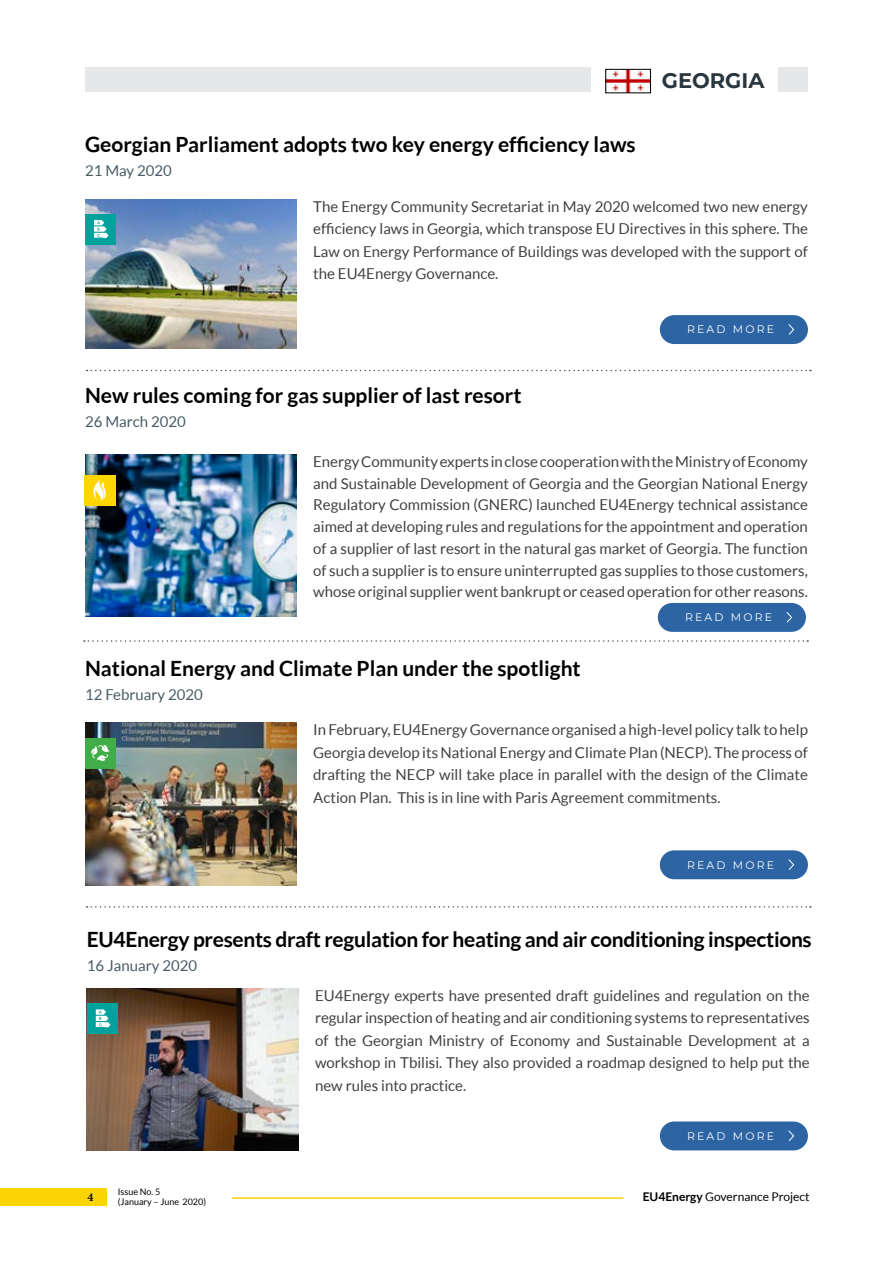
<style>
.page{position:relative;width:893px;height:1263px;background:#fff}
.page>*{position:absolute;margin:0;border:0;box-sizing:border-box;transform-origin:0 0}
.t1{font:700 21px "Lato";color:#000}
.t2{font:700 21px "Montserrat";color:#29363e}
.t3{font:15px/22.5px "Lato";color:#414042;text-align:justify}
.t4{font:15px "Lato";color:#475c66}
.t5{font:12px "Lato";color:#000}
.t6{font:700 12px "Minion Pro";color:#000}
.t7{font:10.95px "Montserrat";letter-spacing:.2em;color:#fff}
.t8{font:9px/10.8px "Lato";color:#000}
.s1{font-weight:700}
</style>
<div class="page">
<img style="left:85px;top:454px;width:211px;height:162px">
<img style="left:608px;top:71px;width:41px;height:20px">
<div style="left:85px;top:68px;width:505px;height:24px;background:#e6e7e8"></div>
<div style="left:778px;top:68px;width:30px;height:24px;background:#e6e7e8"></div>
<div style="left:606px;top:69px;width:45px;height:24px;border:1px solid #000"></div>
<img style="left:85px;top:199px;width:211px;height:150px">
<svg style="left:87px;top:370px;width:724px;height:1px"></svg>
<svg style="left:84px;top:640px;width:724px;height:2px"></svg>
<svg style="left:87px;top:906px;width:724px;height:2px"></svg>
<div style="left:85px;top:214px;width:30px;height:30px;background:#00a29b"></div>
<svg style="left:94px;top:220px;width:15px;height:18px"></svg>
<div style="left:85px;top:475px;width:31px;height:30px;background:#ffd500"></div>
<svg style="left:93px;top:480px;width:13px;height:21px"></svg>
<img style="left:85px;top:723px;width:211px;height:162px">
<img style="left:87px;top:988px;width:211px;height:162px">
<div style="left:85px;top:738px;width:30px;height:30px;background:#41ad49"></div>
<div style="left:87px;top:1003px;width:30px;height:30px;background:#00a29b"></div>
<svg style="left:96px;top:1009px;width:14px;height:18px"></svg>
<svg style="left:91px;top:745px;width:19px;height:16px"></svg>
<div style="left:0;top:1188px;width:106px;height:17px;background:#fbd405"></div>
<hr style="left:232px;top:1197px;width:391px;height:2px;background:#fbd405">
<div style="left:660px;top:315px;width:148px;height:29px;background:#2c64a4;border-radius:14px"></div>
<svg style="left:788px;top:324px;width:6px;height:11px"></svg>
<div style="left:658px;top:603px;width:148px;height:29px;background:#2c64a4;border-radius:14px"></div>
<svg style="left:786px;top:612px;width:6px;height:11px"></svg>
<div style="left:660px;top:850px;width:148px;height:29px;background:#2c64a4;border-radius:14px"></div>
<svg style="left:788px;top:859px;width:6px;height:11px"></svg>
<div style="left:660px;top:1121px;width:148px;height:29px;background:#2c64a4;border-radius:14px"></div>
<svg style="left:788px;top:1130px;width:6px;height:11px"></svg>
<h1 class="t2" style="left:662px;top:66px;width:104px">GEORGIA</h1>
<h1 class="t1" style="left:85px;top:133px;width:552px">Georgian Parliament adopts two key energy efficiency laws</h1>
<p class="t4" style="left:85px;top:163px;width:88px">21 May 2020</p>
<p class="t3" style="left:313px;top:195px;width:496px">The Energy Community Secretariat in May 2020 welcomed two new energy efficiency laws in Georgia, which transpose EU Directives in this sphere. The Law on Energy Performance of Buildings was developed with the support of the EU4Energy Governance.</p>
<h1 class="t1" style="left:85px;top:383px;width:438px">New rules coming for gas supplier of last resort</h1>
<p class="t4" style="left:85px;top:413px;width:102px">26 March 2020</p>
<p class="t7" style="left:687px;top:322px;width:89px">READ MORE</p>
<p class="t3" style="left:313px;top:450px;width:496px;line-height:21.8px">Energy Community experts in close cooperation with the Ministry of Economy and Sustainable Development of Georgia and the Georgian National Energy Regulatory Commission (GNERC) launched EU4Energy technical assistance aimed at developing rules and regulations for the appointment and operation of a supplier of last resort in the natural gas market of Georgia. The function of such a supplier is to ensure uninterrupted gas supplies to those customers, whose original supplier went bankrupt or ceased operation for other reasons.</p>
<h1 class="t1" style="left:85px;top:656px;width:497px">National Energy and Climate Plan under the spotlight</h1>
<p class="t4" style="left:85px;top:686px;width:119px">12 February 2020</p>
<p class="t7" style="left:685px;top:610px;width:89px">READ MORE</p>
<p class="t3" style="left:313px;top:719px;width:496px">In February, EU4Energy Governance organised a high-level policy talk to help Georgia develop its National Energy and Climate Plan (NECP). The process of drafting the NECP will take place in parallel with the design of the Climate Action Plan. This is in line with Paris Agreement commitments.</p>
<p class="t7" style="left:687px;top:857px;width:89px">READ MORE</p>
<h1 class="t1" style="left:87px;top:927px;width:726px">EU4Energy presents draft regulation for heating and air conditioning inspections</h1>
<p class="t4" style="left:87px;top:957px;width:112px">16 January 2020</p>
<p class="t3" style="left:315px;top:984px;width:496px">EU4Energy experts have presented draft guidelines and regulation on the regular inspection of heating and air conditioning systems to representatives of the Georgian Ministry of Economy and Sustainable Development at a workshop in Tbilisi. They also provided a roadmap designed to help put the new rules into practice.</p>
<p class="t7" style="left:687px;top:1128px;width:89px">READ MORE</p>
<p class="t8" style="left:118px;top:1186px;width:90px">Issue No. 5<br>(January – June 2020)</p>
<p class="t6" style="left:88px;top:1189px;width:7px">4</p>
<p class="t5" style="left:643px;top:1190px;width:168px"><span class="s1">EU4Energy</span> Governance Project</p>
</div>
